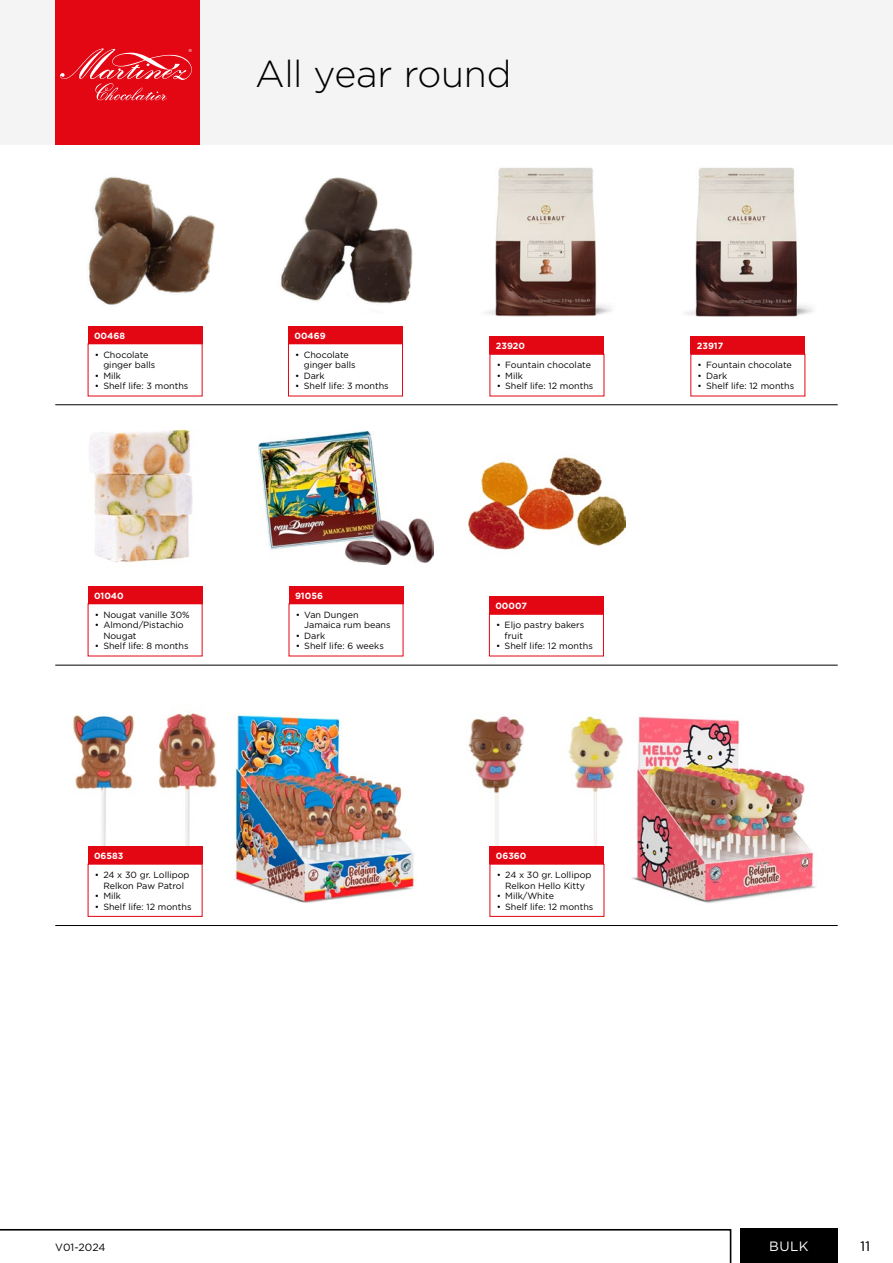
<style>
.page{position:relative;width:893px;height:1263px;background:#fff}
.page>*{position:absolute;margin:0;border:0;box-sizing:border-box;transform-origin:0 0}
.t1{font:300 37.5px "Gotham";letter-spacing:-.01em;color:#000}
.t2{font:13.5px "Gotham";color:#fff}
.t3{font:300 13.5px "Gotham";color:#000}
.t4{font:10.5px "Gotham";letter-spacing:-.005em;color:#000}
.t5{font:9px/10.5px "Gotham";color:#000}
.t6{font:700 9px "Gotham";color:#fff}
</style>
<div class="page">
<div style="left:740px;top:1229px;width:98px;height:34px;background:#000"></div>
<div style="left:0;top:0;width:893px;height:145px;background:#f4f4f4"></div>
<svg style="left:0;top:1229px;width:731px;height:34px"></svg>
<div style="left:55px;top:0;width:145px;height:145px;background:#e30613"></div>
<svg style="left:60px;top:48px;width:132px;height:52px"></svg>
<hr style="left:55px;top:404px;width:783px;height:1px;background:#000">
<hr style="left:55px;top:665px;width:783px;height:1px;background:#000">
<hr style="left:55px;top:925px;width:783px;height:1px;background:#000">
<img style="left:89px;top:429px;width:104px;height:133px">
<img style="left:88px;top:176px;width:127px;height:129px">
<img style="left:281px;top:177px;width:132px;height:127px">
<div style="left:88px;top:603px;width:114px;height:53px;border:1px solid #e30613"></div>
<div style="left:88px;top:586px;width:114px;height:17px;background:#e30613"></div>
<div style="left:690px;top:354px;width:115px;height:42px;border:1px solid #e30613"></div>
<div style="left:690px;top:337px;width:115px;height:17px;background:#e30613"></div>
<div style="left:88px;top:343px;width:114px;height:53px;border:1px solid #e30613"></div>
<div style="left:88px;top:326px;width:114px;height:17px;background:#e30613"></div>
<div style="left:289px;top:603px;width:114px;height:53px;border:1px solid #e30613"></div>
<div style="left:289px;top:586px;width:114px;height:17px;background:#e30613"></div>
<div style="left:288px;top:343px;width:115px;height:53px;border:1px solid #e30613"></div>
<div style="left:288px;top:326px;width:115px;height:17px;background:#e30613"></div>
<div style="left:489px;top:614px;width:115px;height:42px;border:1px solid #e30613"></div>
<div style="left:489px;top:597px;width:115px;height:17px;background:#e30613"></div>
<div style="left:490px;top:354px;width:114px;height:42px;border:1px solid #e30613"></div>
<div style="left:490px;top:337px;width:114px;height:17px;background:#e30613"></div>
<img style="left:486px;top:167px;width:126px;height:150px">
<img style="left:685px;top:167px;width:128px;height:150px">
<img style="left:259px;top:431px;width:174px;height:134px">
<img style="left:468px;top:456px;width:158px;height:94px">
<img style="left:73px;top:713px;width:144px;height:183px">
<img style="left:468px;top:716px;width:155px;height:169px">
<div style="left:88px;top:864px;width:114px;height:52px;background:#fff"></div>
<div style="left:88px;top:864px;width:114px;height:53px;border:1px solid #e30613"></div>
<div style="left:88px;top:847px;width:114px;height:17px;background:#e30613"></div>
<div style="left:490px;top:864px;width:114px;height:52px;background:#fff"></div>
<div style="left:490px;top:864px;width:114px;height:53px;border:1px solid #e30613"></div>
<div style="left:490px;top:847px;width:114px;height:17px;background:#e30613"></div>
<img style="left:234px;top:715px;width:180px;height:188px">
<img style="left:632px;top:716px;width:184px;height:187px">
<h1 class="t1" style="left:255px;top:50px;width:258px">All year round</h1>
<p class="t6" style="left:94px;top:329px;width:32px">00468</p>
<p class="t6" style="left:294px;top:329px;width:33px">00469</p>
<p class="t6" style="left:496px;top:340px;width:31px">23920</p>
<p class="t6" style="left:697px;top:340px;width:28px">23917</p>
<p class="t5" style="left:103px;top:349px;width:53px;text-indent:-9px">• Chocolate ginger balls</p>
<p class="t5" style="left:95px;top:370px;width:28px">• Milk</p>
<p class="t5" style="left:95px;top:381px;width:95px">• Shelf life: 3 months</p>
<p class="t5" style="left:304px;top:349px;width:53px;text-indent:-9px">• Chocolate ginger balls</p>
<p class="t5" style="left:295px;top:370px;width:31px">• Dark</p>
<p class="t5" style="left:295px;top:381px;width:95px">• Shelf life: 3 months</p>
<p class="t5" style="left:497px;top:360px;width:96px">• Fountain chocolate</p>
<p class="t5" style="left:497px;top:370px;width:28px">• Milk</p>
<p class="t5" style="left:497px;top:381px;width:98px">• Shelf life: 12 months</p>
<p class="t5" style="left:698px;top:360px;width:96px">• Fountain chocolate</p>
<p class="t5" style="left:698px;top:370px;width:31px">• Dark</p>
<p class="t5" style="left:698px;top:381px;width:98px">• Shelf life: 12 months</p>
<p class="t6" style="left:94px;top:589px;width:31px">01040</p>
<p class="t6" style="left:295px;top:589px;width:29px">91056</p>
<p class="t6" style="left:495px;top:600px;width:33px">00007</p>
<p class="t5" style="left:95px;top:609px;width:96px">• Nougat vanille 30%</p>
<p class="t5" style="left:103px;top:620px;width:82px;text-indent:-9px">• Almond/Pistachio<br>Nougat</p>
<p class="t5" style="left:95px;top:641px;width:95px">• Shelf life: 8 months</p>
<p class="t5" style="left:304px;top:609px;width:88px;text-indent:-9px">• Van Dungen<br>Jamaica rum beans</p>
<p class="t5" style="left:296px;top:630px;width:31px">• Dark</p>
<p class="t5" style="left:296px;top:641px;width:90px">• Shelf life: 6 weeks</p>
<p class="t5" style="left:505px;top:620px;width:81px;text-indent:-9px">• Eljo pastry bakers fruit</p>
<p class="t5" style="left:496px;top:641px;width:98px">• Shelf life: 12 months</p>
<p class="t6" style="left:94px;top:850px;width:31px">06583</p>
<p class="t6" style="left:496px;top:850px;width:32px">06360</p>
<p class="t5" style="left:95px;top:869px;width:96px;text-align:center">• 24 x 30 gr. Lollipop<br>Relkon Paw Patrol</p>
<p class="t5" style="left:95px;top:890px;width:28px">• Milk</p>
<p class="t5" style="left:95px;top:901px;width:98px">• Shelf life: 12 months</p>
<p class="t5" style="left:497px;top:869px;width:96px;text-align:center">• 24 x 30 gr. Lollipop<br>Relkon Hello Kitty</p>
<p class="t5" style="left:497px;top:890px;width:59px">• Milk/White</p>
<p class="t5" style="left:497px;top:901px;width:98px">• Shelf life: 12 months</p>
<p class="t4" style="left:55px;top:1240px;width:52px">V01-2024</p>
<h2 class="t2" style="left:769px;top:1238px;width:41px">BULK</h2>
<h2 class="t3" style="left:861px;top:1238px;width:11px">11</h2>
</div>
